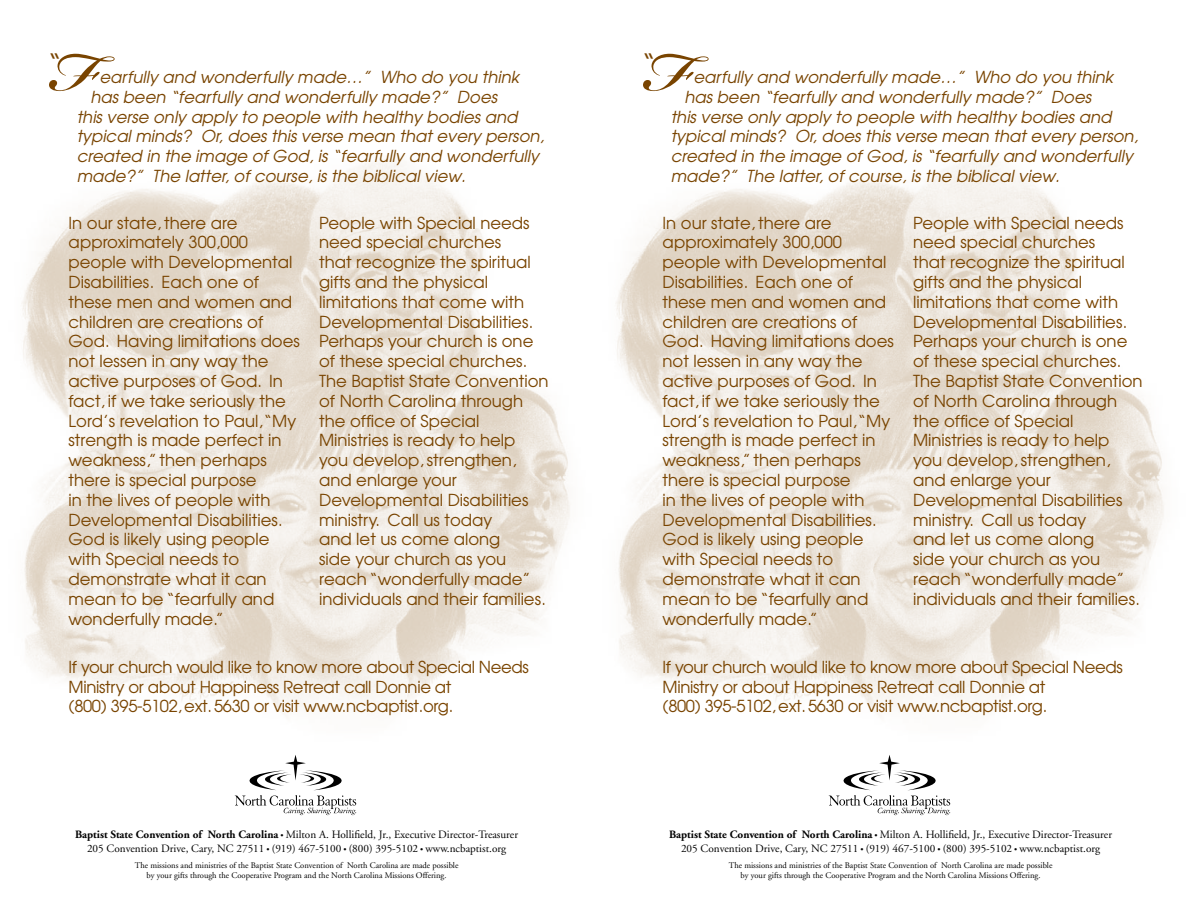
<style>
.page{position:relative;width:1188px;height:918px;background:#fff}
.page>*{position:absolute;margin:0;border:0;box-sizing:border-box;transform-origin:0 0}
.t1{font:82.5px "Bickham Script MM 700";color:#794400}
.t2{font:28.05px "Avant Garde";color:#794400}
.t3{font:16.5px/19.8px "Avant Garde";color:#794400}
.t4{font:italic 16.5px "Avant Garde";color:#794400}
.t5{font:16.5px/19.8px "Avant Garde";letter-spacing:-.02em;color:#794400}
.t6{font:11.25px/13.5px "Adobe Garamond";color:#000;text-align:center}
.t7{font:8.55px/10.4px "Adobe Garamond";color:#000;text-align:center}
.s1{font-weight:700}
.s2{font-size:8.25px}
</style>
<div class="page">
<img style="left:22px;top:159px;width:548px;height:555px">
<svg style="left:235px;top:755px;width:121px;height:60px"></svg>
<img style="left:616px;top:159px;width:548px;height:555px">
<svg style="left:829px;top:755px;width:121px;height:60px"></svg>
<h2 class="t2" style="left:48px;top:46px;width:16px">“</h2>
<h1 class="t1" style="left:47px;top:28px;width:49px">F</h1>
<p class="t4" style="left:100px;top:67px;width:421px">earfully and wonderfully made…” Who do you think</p>
<p class="t4" style="left:90px;top:86px;width:408px">has been “fearfully and wonderfully made?” Does</p>
<p class="t4" style="left:77px;top:106px;width:442px">this verse only apply to people with healthy bodies and</p>
<p class="t4" style="left:77px;top:126px;width:469px">typical minds? Or, does this verse mean that every person,</p>
<p class="t4" style="left:77px;top:146px;width:464px">created in the image of God, is “fearfully and wonderfully</p>
<p class="t4" style="left:77px;top:166px;width:391px">made?” The latter, of course, is the biblical view.</p>
<p class="t3" style="left:69px;top:212px;width:233px">In our state, there are approximately 300,000 people with Developmental<br>Disabilities. Each one of these men and women and children are creations of<br>God. Having limitations does not lessen in any way the active purposes of God. In fact, if we take seriously the<br>Lord’s revelation to Paul,“My strength is made perfect in weakness,” then perhaps there is special purpose<br>in the lives of people with<br>Developmental Disabilities.<br>God is likely using people with Special needs to demonstrate what it can mean to be “fearfully and wonderfully made.”</p>
<p class="t3" style="left:319px;top:212px;width:231px">People with Special needs need special churches<br>that recognize the spiritual gifts and the physical limitations that come with<br>Developmental Disabilities.<br>Perhaps your church is one of these special churches.<br>The Baptist State Convention of North Carolina through the office of Special<br>Ministries is ready to help you develop, strengthen, and enlarge your<br>Developmental Disabilities ministry. Call us today<br>and let us come along<br>side your church as you reach “wonderfully made” individuals and their families.</p>
<p class="t5" style="left:69px;top:656px;width:462px">If your church would like to know more about Special Needs<br>Ministry or about Happiness Retreat call Donnie at<br>(800) 395-5102, ext. 5630 or visit www.ncbaptist.org.</p>
<p class="t6" style="left:75px;top:828px;width:444px"><span class="s1">Baptist State Convention of North Carolina</span> <span class="s2">•</span> Milton A. Hollifield, Jr., Executive Director-Treasurer<br>205 Convention Drive, Cary, NC 27511 <span class="s2">•</span> (919) 467-5100 <span class="s2">•</span> (800) 395-5102 <span class="s2">•</span> www.ncbaptist.org</p>
<p class="t7" style="left:135px;top:860px;width:325px">The missions and ministries of the Baptist State Convention of North Carolina are made possible by your gifts through the Cooperative Program and the North Carolina Missions Offering.</p>
<h2 class="t2" style="left:642px;top:46px;width:16px">“</h2>
<h1 class="t1" style="left:641px;top:28px;width:49px">F</h1>
<p class="t4" style="left:694px;top:67px;width:421px">earfully and wonderfully made…” Who do you think</p>
<p class="t4" style="left:684px;top:86px;width:408px">has been “fearfully and wonderfully made?” Does</p>
<p class="t4" style="left:671px;top:106px;width:442px">this verse only apply to people with healthy bodies and</p>
<p class="t4" style="left:671px;top:126px;width:469px">typical minds? Or, does this verse mean that every person,</p>
<p class="t4" style="left:671px;top:146px;width:464px">created in the image of God, is “fearfully and wonderfully</p>
<p class="t4" style="left:671px;top:166px;width:391px">made?” The latter, of course, is the biblical view.</p>
<p class="t3" style="left:663px;top:212px;width:233px">In our state, there are approximately 300,000 people with Developmental<br>Disabilities. Each one of these men and women and children are creations of<br>God. Having limitations does not lessen in any way the active purposes of God. In fact, if we take seriously the<br>Lord’s revelation to Paul,“My strength is made perfect in weakness,” then perhaps there is special purpose<br>in the lives of people with<br>Developmental Disabilities.<br>God is likely using people with Special needs to demonstrate what it can mean to be “fearfully and wonderfully made.”</p>
<p class="t3" style="left:913px;top:212px;width:231px">People with Special needs need special churches<br>that recognize the spiritual gifts and the physical limitations that come with<br>Developmental Disabilities.<br>Perhaps your church is one of these special churches.<br>The Baptist State Convention of North Carolina through the office of Special<br>Ministries is ready to help you develop, strengthen, and enlarge your<br>Developmental Disabilities ministry. Call us today<br>and let us come along<br>side your church as you reach “wonderfully made” individuals and their families.</p>
<p class="t5" style="left:663px;top:656px;width:462px">If your church would like to know more about Special Needs<br>Ministry or about Happiness Retreat call Donnie at<br>(800) 395-5102, ext. 5630 or visit www.ncbaptist.org.</p>
<p class="t6" style="left:669px;top:828px;width:444px"><span class="s1">Baptist State Convention of North Carolina</span> <span class="s2">•</span> Milton A. Hollifield, Jr., Executive Director-Treasurer<br>205 Convention Drive, Cary, NC 27511 <span class="s2">•</span> (919) 467-5100 <span class="s2">•</span> (800) 395-5102 <span class="s2">•</span> www.ncbaptist.org</p>
<p class="t7" style="left:729px;top:860px;width:325px">The missions and ministries of the Baptist State Convention of North Carolina are made possible by your gifts through the Cooperative Program and the North Carolina Missions Offering.</p>
</div>
